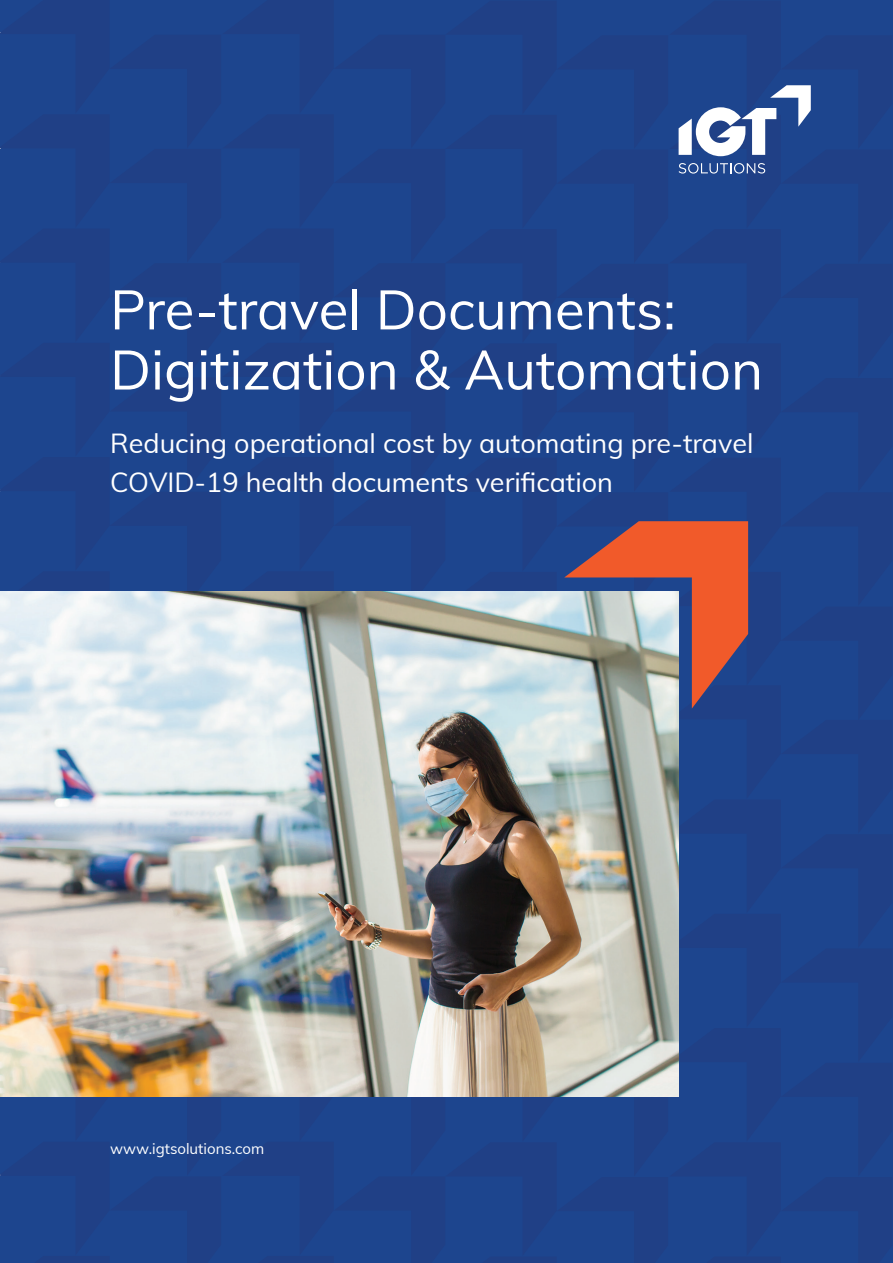
<style>
.page{position:relative;width:893px;height:1263px;background:#fff}
.page>*{position:absolute;margin:0;border:0;box-sizing:border-box;transform-origin:0 0}
.t1{font:54.75px/60.2px "Muli";color:#fff}
.t2{font:27px/38.4px "Muli";color:#fff}
.t3{font:15px "Muli";color:#fff}
</style>
<div class="page">
<div style="left:0;top:0;width:892px;height:1263px;background:#1d458e"></div>
<img style="left:0;top:592px;width:678px;height:504px">
<h1 class="t1" style="left:110px;top:277px;width:654px">Pre-travel Documents:<br>Digitization &amp; Automation</h1>
<p class="t2" style="left:110px;top:423px;width:645px">Reducing operational cost by automating pre-travel<br>COVID-19 health documents verification</p>
<p class="t3" style="left:110px;top:1137px;width:156px">www.igtsolutions.com</p>
</div>
